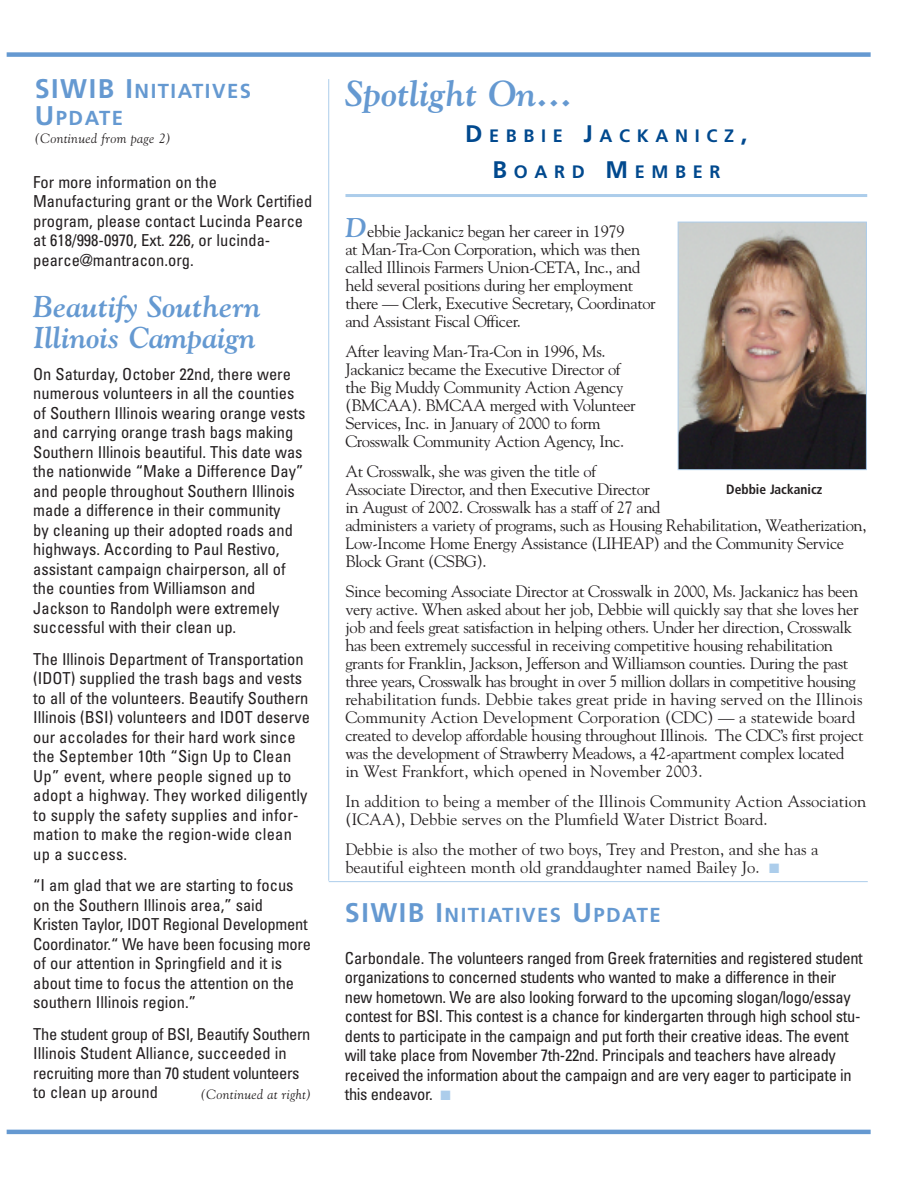
<style>
.page{position:relative;width:918px;height:1188px;background:#fff}
.page>*{position:absolute;margin:0;border:0;box-sizing:border-box;transform-origin:0 0}
.t1{font:italic 700 36px "Goudy";color:#6599d1}
.t2{font:italic 700 30px/31.5px "Goudy";color:#6599d1}
.t3{font:700 20.25px/27px "Frutiger";letter-spacing:.075em;color:#6599d1}
.t4{font:700 18px/36px "Frutiger";letter-spacing:.37em;color:#01498e;text-align:center}
.t5{font:16.5px/18px "Goudy";letter-spacing:-.025em;color:#231f20}
.t6{font:condensed 16.5px/19.5px "Univers";color:#231f20}
.t7{font:condensed 16.5px/19.5px "Univers";letter-spacing:-.02em;color:#231f20}
.t8{font:16.5px/18px "Goudy";color:#231f20}
.t9{font:italic 13.5px "Goudy";letter-spacing:.025em;color:#231f20}
.t10{font:700 condensed 13.5px "Frutiger";color:#231f20}
.s1{font-size:27px}
.s2{font-size:24px}
.s3{font-weight:700;font-style:italic;font-size:27px;color:#6599d1}
.s4{color:#accdeb}
</style>
<div class="page">
<hr style="left:7px;top:1130px;width:864px;height:4px;background:#6599d1">
<div style="left:7px;top:52px;width:864px;height:5px;background:#6599d1"></div>
<hr style="left:345px;top:194px;width:522px;height:3px;background:#accdeb">
<hr style="left:328px;top:79px;width:1px;height:802px;background:#accdeb">
<img style="left:680px;top:224px;width:185px;height:244px">
<div style="left:678px;top:222px;width:189px;height:248px;border:1px solid #accdeb"></div>
<hr style="left:329px;top:881px;width:539px;height:1px;background:#accdeb">
<p class="t3" style="left:35px;top:79px;width:218px"><span class="s1">SIWIB I</span>NITIATIVES<br><span class="s1">U</span>PDATE</p>
<p class="t9" style="left:35px;top:130px;width:138px">(Continued from page 2)</p>
<p class="t6" style="left:33px;top:174px;width:281px">For more information on the Manufacturing grant or the Work Certified program, please contact Lucinda Pearce at 618/998-0970, Ext. 226, or lucinda&shy;pearce@mantracon.org.</p>
<h2 class="t2" style="left:33px;top:291px;width:229px">Beautify Southern<br>Illinois Campaign</h2>
<p class="t6" style="left:33px;top:366px;width:274px">On Saturday, October 22nd, there were numerous volunteers in all the counties of Southern Illinois wearing orange vests and carrying orange trash bags making Southern Illinois beautiful. This date was the nationwide “Make a Difference Day” and people throughout Southern Illinois made a difference in their community<br>by cleaning up their adopted roads and highways. According to Paul Restivo, assistant campaign chairperson, all of the counties from Williamson and Jackson to Randolph were extremely successful with their clean up.</p>
<p class="t6" style="left:33px;top:651px;width:278px">The Illinois Department of Transportation (IDOT) supplied the trash bags and vests to all of the volunteers. Beautify Southern Illinois (BSI) volunteers and IDOT deserve our accolades for their hard work since the September 10th “Sign Up to Clean Up” event, where people signed up to adopt a highway. They worked diligently to supply the safety supplies and infor&shy;mation to make the region-wide clean up a success.</p>
<p class="t6" style="left:33px;top:877px;width:279px">“I am glad that we are starting to focus on the Southern Illinois area,” said Kristen Taylor, IDOT Regional Development Coordinator.“ We have been focusing more of our attention in Springfield and it is about time to focus the attention on the southern Illinois region.”</p>
<p class="t7" style="left:33px;top:1026px;width:279px">The student group of BSI, Beautify Southern Illinois Student Alliance, succeeded in recruiting more than 70 student volunteers to clean up around</p>
<p class="t9" style="left:201px;top:1087px;width:112px">(Continued at right)</p>
<h1 class="t1" style="left:345px;top:72px;width:228px">Spotlight On...</h1>
<p class="t4" style="left:465px;top:119px;width:284px"><span class="s2">D</span>EBBIE <span class="s2">J</span>ACKANICZ<span class="s2">,<br>B</span>OARD <span class="s2">M</span>EMBER</p>
<p class="t5" style="left:345px;top:222px;width:312px"><span class="s3">D</span>ebbie Jackanicz began her career in 1979<br>at Man-Tra-Con Corporation, which was then called Illinois Farmers Union-CETA, Inc., and held several positions during her employment there — Clerk, Executive Secretary, Coordinator and Assistant Fiscal Officer.</p>
<p class="t5" style="left:345px;top:342px;width:292px">After leaving Man-Tra-Con in 1996, Ms.<br>Jackanicz became the Executive Director of the Big Muddy Community Action Agency (BMCAA). BMCAA merged with Volunteer Services, Inc. in January of 2000 to form Crosswalk Community Action Agency, Inc.</p>
<p class="t5" style="left:345px;top:462px;width:523px">At Crosswalk, she was given the title of<br>Associate Director, and then Executive Director<br>in August of 2002. Crosswalk has a staff of 27 and<br>administers a variety of programs, such as Housing Rehabilitation, Weatherization, Low-Income Home Energy Assistance (LIHEAP) and the Community Service Block Grant (CSBG).</p>
<p class="t5" style="left:345px;top:582px;width:520px">Since becoming Associate Director at Crosswalk in 2000, Ms. Jackanicz has been very active. When asked about her job, Debbie will quickly say that she loves her job and feels great satisfaction in helping others. Under her direction, Crosswalk has been extremely successful in receiving competitive housing rehabilitation grants for Franklin, Jackson, Jefferson and Williamson counties. During the past three years, Crosswalk has brought in over 5 million dollars in competitive housing rehabilitation funds. Debbie takes great pride in having served on the Illinois Community Action Development Corporation (CDC) — a statewide board created to develop affordable housing throughout Illinois. The CDC’s first project was the development of Strawberry Meadows, a 42-apartment complex located<br>in West Frankfort, which opened in November 2003.</p>
<p class="t8" style="left:345px;top:792px;width:522px">In addition to being a member of the Illinois Community Action Association (ICAA), Debbie serves on the Plumfield Water District Board.</p>
<p class="t8" style="left:345px;top:840px;width:475px">Debbie is also the mother of two boys, Trey and Preston, and she has a beautiful eighteen month old granddaughter named Bailey Jo. <span class="s4">■</span></p>
<p class="t10" style="left:726px;top:484px;width:98px">Debbie Jackanicz</p>
<p class="t3" style="left:345px;top:903px;width:317px"><span class="s1">SIWIB I</span>NITIATIVES <span class="s1">U</span>PDATE</p>
<p class="t7" style="left:345px;top:949px;width:520px">Carbondale. The volunteers ranged from Greek fraternities and registered student organizations to concerned students who wanted to make a difference in their new hometown. We are also looking forward to the upcoming slogan/logo/essay contest for BSI. This contest is a chance for kindergarten through high school stu&shy;dents to participate in the campaign and put forth their creative ideas. The event will take place from November 7th-22nd. Principals and teachers have already received the information about the campaign and are very eager to participate in this endeavor. <span class="s4">■</span></p>
</div>
